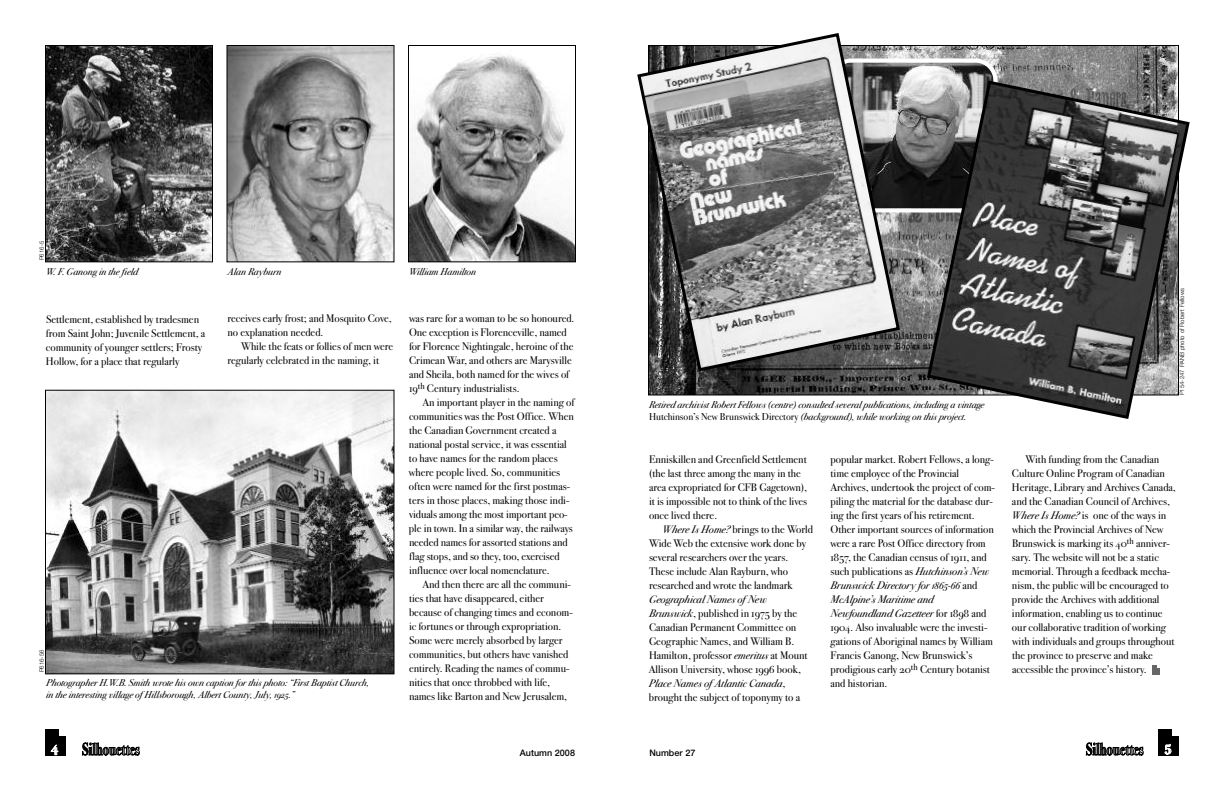
<style>
.page{position:relative;width:1224px;height:792px;background:#fff}
.page>*{position:absolute;margin:0;border:0;box-sizing:border-box;transform-origin:0 0}
.t1{font:14px "Bodoni Svty Two OSITCTT Bold TT";color:#fff}
.t2{font:11px/14px "Bodoni Svty Two OSITCTT Book";color:#000}
.t3{font:11px "Bodoni Svty Two OSITCTT Book It";color:#000}
.t4{font:10px/12px "Bodoni Svty Two OSITCTT Book It";color:#000}
.t5{font:500 9px "Helvetica Neue";color:#000}
.t6{font:300 6px "Helvetica Neue";color:#000}
.s1{font-family:"Bodoni Svty Two OSITCTT Book"}
.s2{font-family:"Bodoni Svty Two OSITCTT Book It"}
</style>
<div class="page">
<img style="left:650px;top:47px;width:527px;height:347px">
<div style="left:1158px;top:729px;width:21px;height:27px;background:#000"></div>
<div style="left:1173px;top:729px;width:6px;height:7px;background:#fff"></div>
<svg style="left:1086px;top:743px;width:57px;height:13px"></svg>
<div style="left:45px;top:730px;width:20px;height:26px;background:#000"></div>
<div style="left:59px;top:730px;width:7px;height:6px;background:#fff"></div>
<svg style="left:82px;top:743px;width:58px;height:13px"></svg>
<div style="left:1152px;top:665px;width:7px;height:10px;background:#666"></div>
<img style="left:228px;top:47px;width:164px;height:213px">
<div style="left:226px;top:45px;width:168px;height:217px;border:1px solid #000"></div>
<img style="left:47px;top:392px;width:345px;height:280px">
<div style="left:45px;top:390px;width:349px;height:284px;border:1px solid #000"></div>
<img style="left:47px;top:47px;width:164px;height:213px">
<div style="left:45px;top:45px;width:168px;height:217px;border:1px solid #000"></div>
<img style="left:410px;top:54px;width:164px;height:206px">
<div style="left:408px;top:45px;width:168px;height:217px;border:1px solid #000"></div>
<svg style="left:902px;top:58px;width:96px;height:155px"></svg>
<svg style="left:637px;top:33px;width:265px;height:340px"></svg>
<svg style="left:925px;top:79px;width:265px;height:340px;background:#686868"></svg>
<p class="t6" style="left:39px;top:260px;width:21px;rotate:-90deg">P616-5</p>
<p class="t4" style="left:46px;top:266px;width:94px">W. F. Ganong in the field</p>
<p class="t4" style="left:228px;top:266px;width:55px">Alan Rayburn</p>
<p class="t4" style="left:409px;top:266px;width:69px">William Hamilton</p>
<p class="t2" style="left:46px;top:312px;width:161px">Settlement, established by tradesmen from Saint John; Juvenile Settlement, a community of younger settlers; Frosty Hollow, for a place that regularly</p>
<p class="t2" style="left:228px;top:312px;width:166px">receives early frost; and Mosquito Cove,</p>
<p class="t2" style="left:228px;top:326px;width:97px">no explanation needed.</p>
<p class="t2" style="left:241px;top:340px;width:154px">While the feats or follies of men were</p>
<p class="t2" style="left:228px;top:354px;width:153px">regularly celebrated in the naming, it</p>
<p class="t6" style="left:40px;top:672px;width:24px;rotate:-90deg">P616-56</p>
<p class="t4" style="left:46px;top:677px;width:325px">Photographer H.W.B. Smith wrote his own caption for this photo: “First Baptist Church, in the interesting village of Hillsborough, Albert County, July, 1925.”</p>
<p class="t2" style="left:409px;top:312px;width:167px">was rare for a woman to be so honoured.</p>
<p class="t2" style="left:409px;top:326px;width:159px">One exception is Florenceville, named</p>
<p class="t2" style="left:409px;top:340px;width:166px">for Florence Nightingale, heroine of the</p>
<p class="t2" style="left:409px;top:354px;width:164px">Crimean War, and others are Marysville</p>
<p class="t2" style="left:409px;top:368px;width:162px">and Sheila, both named for the wives of</p>
<p class="t2" style="left:409px;top:382px;width:112px">19<sup>th</sup> Century industrialists.</p>
<p class="t2" style="left:423px;top:396px;width:153px">An important player in the naming of</p>
<p class="t2" style="left:409px;top:410px;width:166px">communities was the Post Office. When</p>
<p class="t2" style="left:409px;top:424px;width:149px">the Canadian Government created a</p>
<p class="t2" style="left:409px;top:438px;width:159px">national postal service, it was essential</p>
<p class="t2" style="left:409px;top:452px;width:150px">to have names for the random places</p>
<p class="t2" style="left:409px;top:466px;width:153px">where people lived. So, communities</p>
<p class="t2" style="left:409px;top:480px;width:163px">often were named for the first postmas-</p>
<p class="t2" style="left:409px;top:494px;width:162px">ters in those places, making those indi-</p>
<p class="t2" style="left:409px;top:508px;width:160px">viduals among the most important peo-</p>
<p class="t2" style="left:409px;top:522px;width:165px">ple in town. In a similar way, the railways</p>
<p class="t2" style="left:409px;top:536px;width:160px">needed names for assorted stations and</p>
<p class="t2" style="left:409px;top:550px;width:152px">flag stops, and so they, too, exercised</p>
<p class="t2" style="left:409px;top:564px;width:142px">influence over local nomenclature.</p>
<p class="t2" style="left:423px;top:578px;width:150px">And then there are all the communi-</p>
<p class="t2" style="left:409px;top:592px;width:136px">ties that have disappeared, either</p>
<p class="t2" style="left:409px;top:606px;width:165px">because of changing times and econom-</p>
<p class="t2" style="left:409px;top:620px;width:154px">ic fortunes or through expropriation.</p>
<p class="t2" style="left:409px;top:634px;width:155px">Some were merely absorbed by larger</p>
<p class="t2" style="left:409px;top:648px;width:161px">communities, but others have vanished</p>
<p class="t2" style="left:409px;top:662px;width:162px">entirely. Reading the names of commu-</p>
<p class="t2" style="left:409px;top:676px;width:143px">nities that once throbbed with life,</p>
<p class="t2" style="left:409px;top:690px;width:160px">names like Barton and New Jerusalem,</p>
<p class="t1" style="left:51px;top:739px;width:8px">4</p>
<p class="t5" style="left:520px;top:749px;width:57px">Autumn 2008</p>
<p class="t4" style="left:649px;top:399px;width:337px">Retired archivist Robert Fellows (centre) consulted several publications, including a vintage<br><span class="s1">Hutchinson’s New Brunswick Directory</span> (background), while working on this project.</p>
<p class="t6" style="left:1180px;top:395px;width:109px;rotate:-90deg">P154-247 PANB photo of Robert Fellows</p>
<p class="t2" style="left:649px;top:452px;width:159px">Enniskillen and Greenfield Settlement</p>
<p class="t2" style="left:649px;top:466px;width:153px">(the last three among the many in the</p>
<p class="t2" style="left:649px;top:480px;width:160px">area expropriated for CFB Gagetown),</p>
<p class="t2" style="left:649px;top:494px;width:160px">it is impossible not to think of the lives</p>
<p class="t2" style="left:649px;top:508px;width:70px">once lived there.</p>
<p class="t2" style="left:663px;top:522px;width:152px"><span class="s2">Where Is Home?</span> brings to the World</p>
<p class="t2" style="left:649px;top:536px;width:159px">Wide Web the extensive work done by</p>
<p class="t2" style="left:649px;top:550px;width:141px">several researchers over the years.</p>
<p class="t2" style="left:649px;top:564px;width:141px">These include Alan Rayburn, who</p>
<p class="t2" style="left:649px;top:578px;width:145px">researched and wrote the landmark</p>
<p class="t3" style="left:649px;top:592px;width:119px">Geographical Names of New</p>
<p class="t2" style="left:649px;top:606px;width:150px"><span class="s2">Brunswick</span>, published in 1975 by the</p>
<p class="t2" style="left:649px;top:620px;width:149px">Canadian Permanent Committee on</p>
<p class="t2" style="left:649px;top:634px;width:147px">Geographic Names, and William B.</p>
<p class="t2" style="left:649px;top:648px;width:160px">Hamilton, professor <span class="s2">emeritus</span> at Mount</p>
<p class="t2" style="left:649px;top:662px;width:153px">Allison University, whose 1996 book,</p>
<p class="t3" style="left:649px;top:676px;width:138px">Place Names of Atlantic Canada<span class="s1">,</span></p>
<p class="t2" style="left:649px;top:690px;width:153px">brought the subject of toponymy to a</p>
<p class="t2" style="left:830px;top:452px;width:166px">popular market. Robert Fellows, a long&shy;time employee of the Provincial Archives, undertook the project of com&shy;piling the material for the database dur&shy;ing the first years of his retirement.<br>Other important sources of information were a rare Post Office directory from 1857, the Canadian census of 1911, and such publications as <span class="s2">Hutchinson’s New Brunswick Directory for 1865-66</span> and <span class="s2">McAlpine’s Maritime and Newfoundland Gazetteer</span> for 1898 and 1904. Also invaluable were the investi&shy;gations of Aboriginal names by William Francis Ganong, New Brunswick’s prodigious early 20<sup>th</sup> Century botanist and historian.</p>
<p class="t2" style="left:1012px;top:452px;width:165px;text-indent:14px">With funding from the Canadian Culture Online Program of Canadian Heritage, Library and Archives Canada, and the Canadian Council of Archives, <span class="s2">Where Is Home?</span> is one of the ways in which the Provincial Archives of New Brunswick is marking its 40<sup>th</sup> anniver&shy;sary. The website will not be a static memorial. Through a feedback mecha&shy;nism, the public will be encouraged to provide the Archives with additional information, enabling us to continue our collaborative tradition of working with individuals and groups throughout the province to preserve and make accessible the province’s history.</p>
<p class="t5" style="left:650px;top:749px;width:47px">Number 27</p>
<p class="t1" style="left:1165px;top:738px;width:8px">5</p>
</div>
